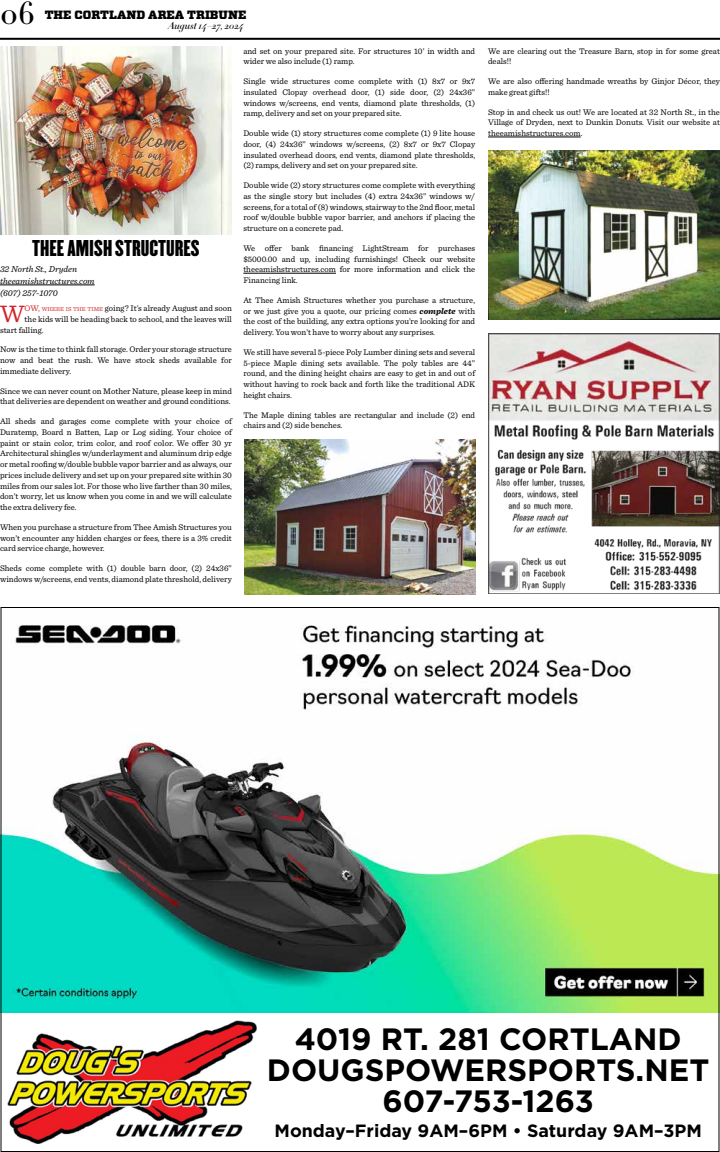
<style>
.page{position:relative;width:720px;height:1152px;background:#fff}
.page>*{position:absolute;margin:0;border:0;box-sizing:border-box;transform-origin:0 0}
.t1{font:500 32px "Didot HTF 11";color:#000}
.t2{font:700 30.8px/30.8px "Gotham HTF";color:#000;text-align:center}
.t3{font:25px "Sentinel";color:#d2232a}
.t4{font:20px "Champion HTF Lightweight";color:#000}
.t5{font:700 17.8px "Gotham HTF";color:#000}
.t6{font:900 12px "Vitesse";color:#000}
.t7{font:italic 500 10px "Didot HTF 16";color:#000}
.t8{font:italic 9px/11.8px "Sentinel";color:#000}
.t9{font:8.5px/10.8px "Sentinel";color:#000;text-align:justify}
.s1{color:#d2232a}
.s2{font-size:5.9px;color:#d2232a}
.s3{font-weight:700;font-style:italic}
</style>
<div class="page">
<hr style="left:0;top:38px;width:720px;height:2px;background:#000">
<img style="left:488px;top:334px;width:232px;height:260px">
<img style="left:2px;top:625px;width:716px;height:388px">
<img style="left:7px;top:1020px;width:249px;height:124px">
<img style="left:0;top:47px;width:232px;height:188px">
<hr style="left:0;top:285px;width:95px;height:1px;background:#000">
<hr style="left:243px;top:273px;width:93px;height:1px;background:#000">
<img style="left:244px;top:439px;width:231px;height:156px">
<hr style="left:488px;top:137px;width:93px;height:1px;background:#000">
<img style="left:488px;top:150px;width:232px;height:170px">
<h1 class="t1" style="left:0;top:-7px;width:37px">06</h1>
<h3 class="t6" style="left:45px;top:7px;width:203px">THE CORTLAND AREA TRIBUNE</h3>
<p class="t7" style="left:169px;top:20px;width:76px">August 14–27, 2024</p>
<h3 class="t4" style="left:32px;top:234px;width:169px">THEE AMISH STRUCTURES</h3>
<p class="t8" style="left:0;top:263px;width:96px">32 North St., Dryden theeamishstructures.com (607) 257-1070</p>
<h3 class="t3" style="left:0;top:295px;width:26px">W</h3>
<p class="t9" style="left:25px;top:302px;width:209px"><span class="s1">OW,</span> <span class="s2">WHERE IS THE TIME</span> going? It’s already August and soon</p>
<p class="t9" style="left:25px;top:313px;width:209px">the kids will be heading back to school, and the leaves will</p>
<p class="t9" style="left:0;top:324px;width:45px">start falling.</p>
<p class="t9" style="left:0;top:344px;width:233px">Now is the time to think fall storage. Order your storage structure now and beat the rush. We have stock sheds available for immediate delivery.</p>
<p class="t9" style="left:0;top:385px;width:233px">Since we can never count on Mother Nature, please keep in mind that deliveries are dependent on weather and ground conditions.</p>
<p class="t9" style="left:0;top:415px;width:233px">All sheds and garages come complete with your choice of Duratemp, Board n Batten, Lap or Log siding. Your choice of paint or stain color, trim color, and roof color. We offer 30 yr Architectural shingles w/underlayment and aluminum drip edge or metal roofing w/double bubble vapor barrier and as always, our prices include delivery and set up on your prepared site within 30 miles from our sales lot. For those who live farther than 30 miles, don’t worry, let us know when you come in and we will calculate the extra delivery fee.</p>
<p class="t9" style="left:0;top:521px;width:233px">When you purchase a structure from Thee Amish Structures you won’t encounter any hidden charges or fees, there is a 3% credit card service charge, however.</p>
<p class="t9" style="left:0;top:562px;width:233px">Sheds come complete with (1) double barn door, (2) 24x36” windows w/screens, end vents, diamond plate threshold, delivery</p>
<p class="t9" style="left:243px;top:45px;width:233px">and set on your prepared site. For structures 10’ in width and wider we also include (1) ramp.</p>
<p class="t9" style="left:243px;top:75px;width:233px">Single wide structures come complete with (1) 8x7 or 9x7 insulated Clopay overhead door, (1) side door, (2) 24x36” windows w/screens, end vents, diamond plate thresholds, (1) ramp, delivery and set on your prepared site.</p>
<p class="t9" style="left:243px;top:127px;width:233px">Double wide (1) story structures come complete (1) 9 lite house door, (4) 24x36” windows w/screens, (2) 8x7 or 9x7 Clopay insulated overhead doors, end vents, diamond plate thresholds, (2) ramps, delivery and set on your prepared site.</p>
<p class="t9" style="left:243px;top:179px;width:233px">Double wide (2) story structures come complete with everything as the single story but includes (4) extra 24x36” windows w/ screens, for a total of (8) windows, stairway to the 2nd floor, metal roof w/double bubble vapor barrier, and anchors if placing the structure on a concrete pad.</p>
<p class="t9" style="left:243px;top:242px;width:233px">We offer bank financing LightStream for purchases $5000.00 and up, including furnishings! Check our website theeamishstructures.com for more information and click the Financing link.</p>
<p class="t9" style="left:243px;top:294px;width:233px">At Thee Amish Structures whether you purchase a structure, or we just give you a quote, our pricing comes <span class="s3">complete</span> with the cost of the building, any extra options you’re looking for and delivery. You won’t have to worry about any surprises.</p>
<p class="t9" style="left:243px;top:346px;width:233px">We still have several 5-piece Poly Lumber dining sets and several 5-piece Maple dining sets available. The poly tables are 44” round, and the dining height chairs are easy to get in and out of without having to rock back and forth like the traditional ADK height chairs.</p>
<p class="t9" style="left:243px;top:409px;width:233px">The Maple dining tables are rectangular and include (2) end chairs and (2) side benches.</p>
<p class="t9" style="left:488px;top:45px;width:233px">We are clearing out the Treasure Barn, stop in for some great deals!!</p>
<p class="t9" style="left:488px;top:75px;width:233px">We are also offering handmade wreaths by Ginjor Décor, they make great gifts!!</p>
<p class="t9" style="left:488px;top:106px;width:233px">Stop in and check us out! We are located at 32 North St., in the Village of Dryden, next to Dunkin Donuts. Visit our website at theeamishstructures.com.</p>
<h2 class="t2" style="left:267px;top:1023px;width:444px">4019 RT. 281 CORTLAND<br>DOUGSPOWERSPORTS.NET<br>607-753-1263</h2>
<h3 class="t5" style="left:275px;top:1120px;width:429px">Monday–Friday 9AM–6PM • Saturday 9AM–3PM</h3>
</div>
